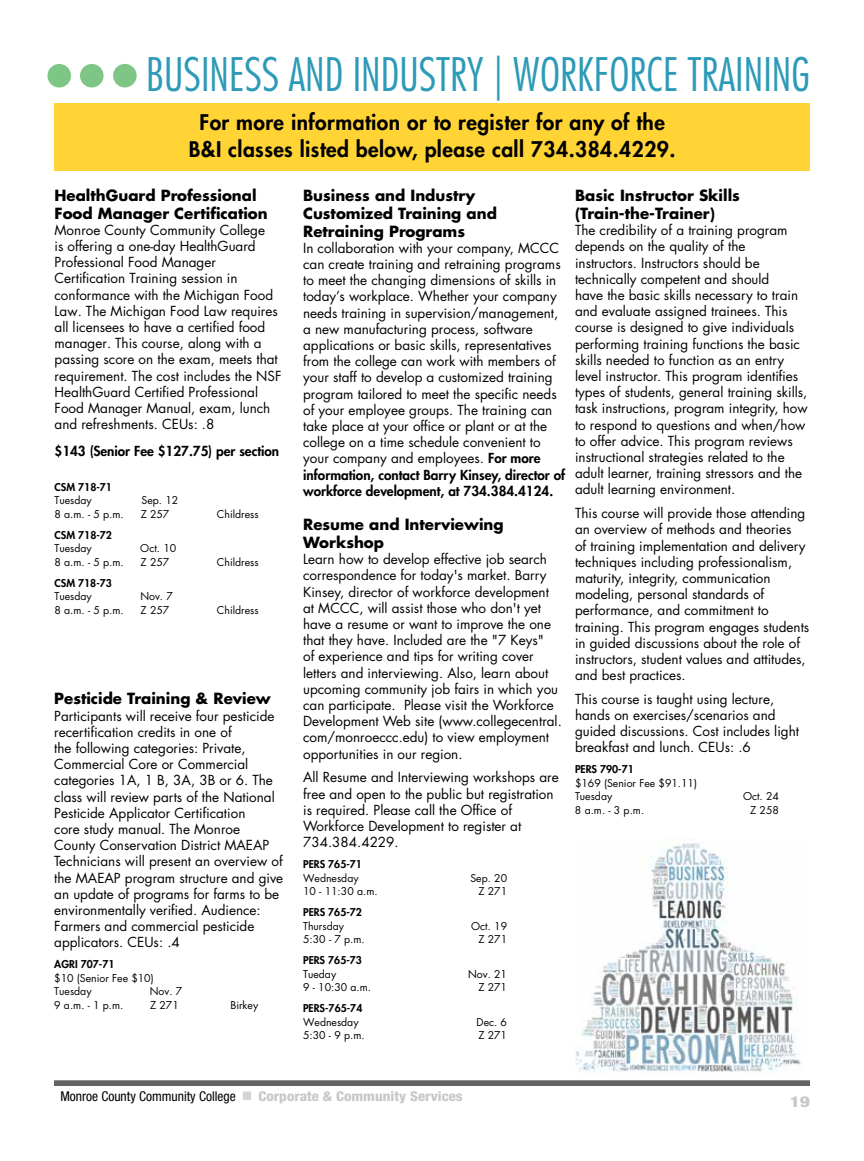
<style>
.page{position:relative;width:864px;height:1161px;background:#fff}
.page>*{position:absolute;margin:0;border:0;box-sizing:border-box;transform-origin:0 0}
.t1{font:300 condensed 45px "Futura Std";color:#2d9ab7}
.t2{font:800 21px/27px "Futura Std";letter-spacing:.02em;color:#000;text-align:center}
.t3{font:700 15px/18px "Futura Std";color:#000}
.t4{font:800 condensed 15px "Helvetica Neue LT Std";color:#c7c8ca;scale:1.3 1}
.t5{font:13.5px/16.2px "Futura Std";color:#000}
.t6{font:condensed 13.5px "Helvetica Neue LT Std";color:#000}
.t7{font:800 13.5px "Futura Std";color:#000}
.t8{font:10.5px/13.5px "Futura Std";color:#000}
.t9{font:800 10.5px "Futura Std";color:#000}
.s1{font-weight:800}
.s2{color:#d1d3d4}
.s3{font-weight:800;color:#c7c8ca}
</style>
<div class="page">
<hr style="left:54px;top:1083px;width:756px;height:3px;background:#636466">
<div style="left:54px;top:103px;width:756px;height:67px;background:#ffd434"></div>
<hr style="left:54px;top:1080px;width:756px;height:3px;background:#636466">
<div style="left:113px;top:64px;width:24px;height:23px;background:#7dc685;border-radius:50%"></div>
<div style="left:80px;top:64px;width:24px;height:24px;background:#7dc685;border-radius:50%"></div>
<div style="left:47px;top:64px;width:24px;height:24px;background:#7dc685;border-radius:50%"></div>
<img style="left:575px;top:838px;width:227px;height:234px">
<h1 class="t1" style="left:146px;top:48px;width:665px">BUSINESS AND INDUSTRY | WORKFORCE TRAINING</h1>
<h2 class="t2" style="left:189px;top:109px;width:488px">For more information or to register for any of the<br>B&amp;I classes listed below, please call 734.384.4229.</h2>
<p class="t3" style="left:575px;top:186px;width:166px">Basic Instructor Skills (Train-the-Trainer)</p>
<p class="t5" style="left:575px;top:222px;width:234px">The credibility of a training program depends on the quality of the instructors. Instructors should be technically competent and should<br>have the basic skills necessary to train and evaluate assigned trainees. This course is designed to give individuals performing training functions the basic skills needed to function as an entry level instructor. This program identifies types of students, general training skills, task instructions, program integrity, how to respond to questions and when/how to offer advice. This program reviews instructional strategies related to the adult learner, training stressors and the adult learning environment.</p>
<p class="t5" style="left:575px;top:505px;width:236px">This course will provide those attending an overview of methods and theories<br>of training implementation and delivery techniques including professionalism, maturity, integrity, communication modeling, personal standards of performance, and commitment to training. This program engages students in guided discussions about the role of instructors, student values and attitudes, and best practices.</p>
<p class="t5" style="left:575px;top:691px;width:226px">This course is taught using lecture, hands on exercises/scenarios and guided discussions. Cost includes light breakfast and lunch. CEUs: .6</p>
<p class="t9" style="left:575px;top:763px;width:60px">PERS 790-71</p>
<p class="t8" style="left:575px;top:776px;width:124px">$169 (Senior Fee $91.11)<br>Tuesday</p>
<p class="t3" style="left:55px;top:186px;width:215px">HealthGuard Professional<br>Food Manager Certification</p>
<p class="t5" style="left:55px;top:222px;width:228px">Monroe County Community College<br>is offering a one-day HealthGuard Professional Food Manager Certification Training session in conformance with the Michigan Food Law. The Michigan Food Law requires all licensees to have a certified food manager. This course, along with a passing score on the exam, meets that requirement. The cost includes the NSF HealthGuard Certified Professional Food Manager Manual, exam, lunch and refreshments. CEUs: .8</p>
<p class="t7" style="left:55px;top:443px;width:226px">$143 (Senior Fee $127.75) per section</p>
<p class="t9" style="left:55px;top:480px;width:59px">CSM 718-71</p>
<p class="t8" style="left:55px;top:494px;width:39px">Tuesday</p>
<p class="t8" style="left:142px;top:494px;width:38px">Sep. 12</p>
<p class="t8" style="left:55px;top:507px;width:71px">8 a.m. - 5 p.m.</p>
<p class="t8" style="left:141px;top:507px;width:30px">Z 257</p>
<p class="t8" style="left:217px;top:507px;width:43px">Childress</p>
<p class="t9" style="left:55px;top:528px;width:59px">CSM 718-72</p>
<p class="t8" style="left:55px;top:542px;width:39px">Tuesday</p>
<p class="t8" style="left:140px;top:542px;width:37px">Oct. 10</p>
<p class="t8" style="left:55px;top:555px;width:71px">8 a.m. - 5 p.m.</p>
<p class="t8" style="left:141px;top:555px;width:30px">Z 257</p>
<p class="t8" style="left:217px;top:555px;width:43px">Childress</p>
<p class="t9" style="left:55px;top:576px;width:59px">CSM 718-73</p>
<p class="t8" style="left:55px;top:590px;width:39px">Tuesday</p>
<p class="t8" style="left:140px;top:590px;width:34px">Nov. 7</p>
<p class="t8" style="left:55px;top:603px;width:71px">8 a.m. - 5 p.m.</p>
<p class="t8" style="left:141px;top:603px;width:30px">Z 257</p>
<p class="t8" style="left:217px;top:603px;width:43px">Childress</p>
<p class="t3" style="left:303px;top:186px;width:195px">Business and Industry<br>Customized Training and<br>Retraining Programs</p>
<p class="t5" style="left:303px;top:240px;width:264px">In collaboration with your company, MCCC can create training and retraining programs to meet the changing dimensions of skills in today’s workplace. Whether your company needs training in supervision/management, a new manufacturing process, software applications or basic skills, representatives from the college can work with members of your staff to develop a customized training program tailored to meet the specific needs of your employee groups. The training can take place at your office or plant or at the college on a time schedule convenient to your company and employees. <span class="s1">For more information, contact Barry Kinsey, director of workforce development, at 734.384.4124.</span></p>
<p class="t3" style="left:303px;top:515px;width:202px">Resume and Interviewing<br>Workshop</p>
<p class="t5" style="left:303px;top:551px;width:260px">Learn how to develop effective job search correspondence for today's market. Barry Kinsey, director of workforce development at MCCC, will assist those who don't yet have a resume or want to improve the one that they have. Included are the "7 Keys"<br>of experience and tips for writing cover letters and interviewing. Also, learn about upcoming community job fairs in which you can participate. Please visit the Workforce Development Web site (www.collegecentral. com/monroeccc.edu) to view employment opportunities in our region.</p>
<p class="t5" style="left:303px;top:769px;width:257px">All Resume and Interviewing workshops are free and open to the public but registration is required. Please call the Office of Workforce Development to register at 734.384.4229.</p>
<p class="t9" style="left:303px;top:858px;width:60px">PERS 765-71</p>
<p class="t8" style="left:303px;top:871px;width:57px">Wednesday</p>
<p class="t8" style="left:470px;top:871px;width:38px">Sep. 20</p>
<p class="t8" style="left:303px;top:885px;width:76px">10 - 11:30 a.m.</p>
<p class="t8" style="left:478px;top:885px;width:30px">Z 271</p>
<p class="t9" style="left:303px;top:906px;width:60px">PERS 765-72</p>
<p class="t8" style="left:303px;top:919px;width:42px">Thursday</p>
<p class="t8" style="left:471px;top:919px;width:37px">Oct. 19</p>
<p class="t8" style="left:303px;top:933px;width:63px">5:30 - 7 p.m.</p>
<p class="t8" style="left:478px;top:933px;width:30px">Z 271</p>
<p class="t9" style="left:303px;top:954px;width:60px">PERS 765-73</p>
<p class="t8" style="left:303px;top:967px;width:35px">Tueday</p>
<p class="t8" style="left:468px;top:967px;width:40px">Nov. 21</p>
<p class="t8" style="left:303px;top:981px;width:70px">9 - 10:30 a.m.</p>
<p class="t8" style="left:478px;top:981px;width:30px">Z 271</p>
<p class="t9" style="left:303px;top:1002px;width:61px">PERS-765-74</p>
<p class="t8" style="left:303px;top:1015px;width:57px">Wednesday</p>
<p class="t8" style="left:477px;top:1015px;width:32px">Dec. 6</p>
<p class="t8" style="left:303px;top:1029px;width:63px">5:30 - 9 p.m.</p>
<p class="t8" style="left:478px;top:1029px;width:30px">Z 271</p>
<p class="t3" style="left:54px;top:690px;width:218px">Pesticide Training &amp; Review</p>
<p class="t5" style="left:54px;top:708px;width:231px">Participants will receive four pesticide recertification credits in one of<br>the following categories: Private, Commercial Core or Commercial categories 1A, 1 B, 3A, 3B or 6. The class will review parts of the National Pesticide Applicator Certification<br>core study manual. The Monroe County Conservation District MAEAP Technicians will present an overview of the MAEAP program structure and give an update of programs for farms to be environmentally verified. Audience:<br>Farmers and commercial pesticide applicators. CEUs: .4</p>
<p class="t9" style="left:54px;top:958px;width:62px">AGRI 707-71</p>
<p class="t8" style="left:54px;top:971px;width:101px">$10 (Senior Fee $10)<br>Tuesday</p>
<p class="t8" style="left:743px;top:790px;width:37px">Oct. 24</p>
<p class="t8" style="left:575px;top:803px;width:71px">8 a.m. - 3 p.m.</p>
<p class="t8" style="left:750px;top:803px;width:30px">Z 258</p>
<p class="t8" style="left:150px;top:985px;width:34px">Nov. 7</p>
<p class="t8" style="left:54px;top:998px;width:71px">9 a.m. - 1 p.m.</p>
<p class="t8" style="left:150px;top:998px;width:30px">Z 271</p>
<p class="t8" style="left:230px;top:998px;width:29px">Birkey</p>
<p class="t6" style="left:60px;top:1088px;width:404px">Monroe County Community College <span class="s2">■</span> <span class="s3">Corporate &amp; Community Services</span></p>
<p class="t4" style="left:790px;top:1092px;width:17px">19</p>
</div>
